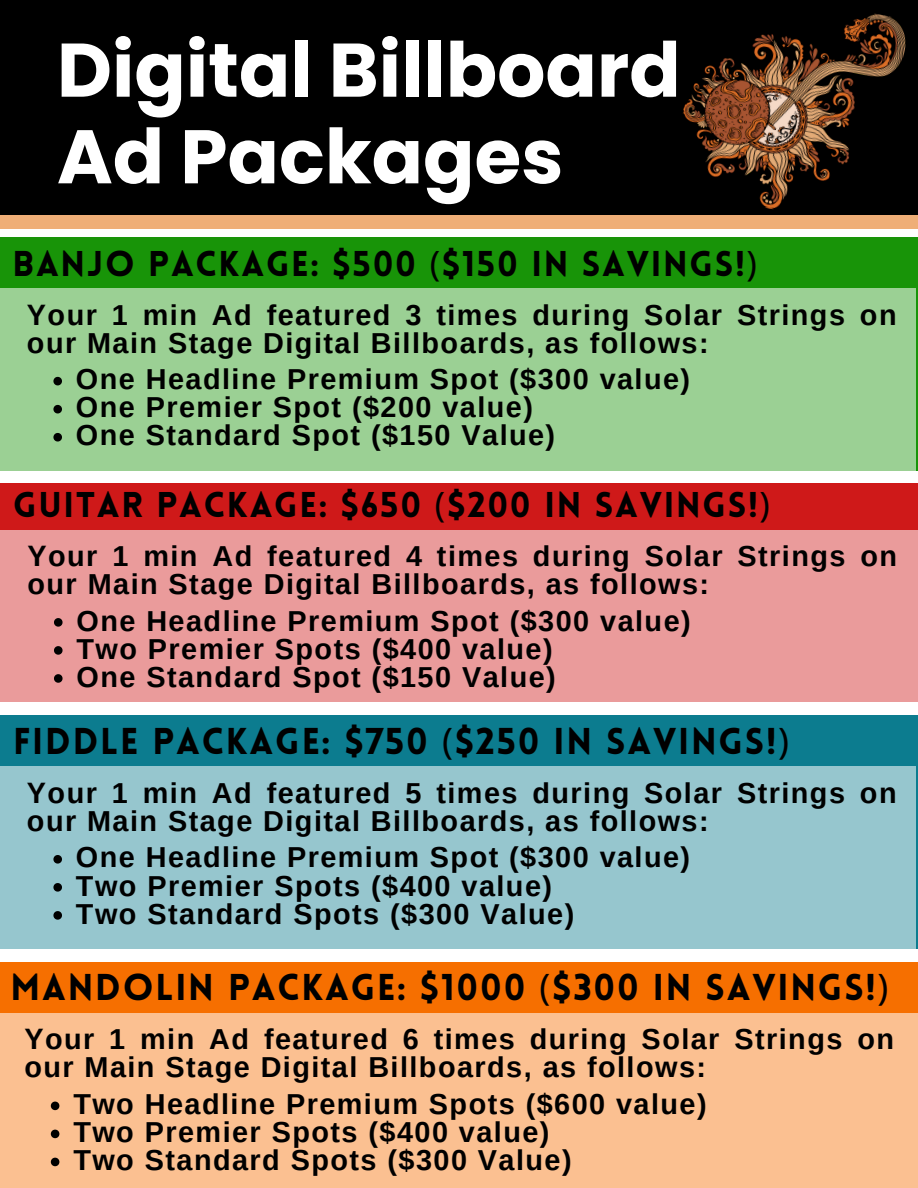
<style>
.page{position:relative;width:918px;height:1188px;background:#fff}
.page>*{position:absolute;margin:0;border:0;box-sizing:border-box;transform-origin:0 0}
.t1{font:700 75.75px "Poppins";color:#fff}
.t2{font:900 36.45px "Lovelo";letter-spacing:.05em;color:#000}
.t3{font:900 34.95px "Lovelo";letter-spacing:.05em;color:#000}
.t4{font:700 28.8px/28px "Arimo";letter-spacing:.05em;color:#000}
.s1{font-family:"Noto Sans";font-weight:400}
</style>
<div class="page">
<div style="left:0;top:141px;width:918px;height:87px;background:#efae77"></div>
<div style="left:0;top:0;width:918px;height:215px;background:#000"></div>
<img style="left:682px;top:13px;width:224px;height:197px">
<div style="left:0;top:237px;width:918px;height:234px;background:#189408"></div>
<div style="left:0;top:289px;width:916px;height:182px;background:#9bd094"></div>
<svg style="left:53px;top:377px;width:9px;height:8px"></svg>
<svg style="left:53px;top:405px;width:9px;height:8px"></svg>
<svg style="left:53px;top:433px;width:9px;height:9px"></svg>
<div style="left:0;top:484px;width:918px;height:218px;background:#cf1919"></div>
<div style="left:0;top:530px;width:918px;height:172px;background:#ea9b9b"></div>
<svg style="left:54px;top:618px;width:9px;height:9px"></svg>
<svg style="left:54px;top:646px;width:9px;height:9px"></svg>
<svg style="left:54px;top:674px;width:9px;height:9px"></svg>
<div style="left:0;top:716px;width:918px;height:233px;background:#0c7c8f"></div>
<div style="left:0;top:767px;width:916px;height:182px;background:#96c6ce"></div>
<svg style="left:53px;top:855px;width:9px;height:9px"></svg>
<svg style="left:53px;top:883px;width:9px;height:9px"></svg>
<svg style="left:53px;top:911px;width:9px;height:9px"></svg>
<div style="left:0;top:962px;width:918px;height:226px;background:#f66f00"></div>
<div style="left:0;top:1013px;width:918px;height:175px;background:#fbc091"></div>
<svg style="left:51px;top:1102px;width:8px;height:8px"></svg>
<svg style="left:51px;top:1130px;width:8px;height:8px"></svg>
<svg style="left:51px;top:1158px;width:8px;height:8px"></svg>
<p class="t1" style="left:57px;top:17px;width:625px">Digital Billboard</p>
<p class="t1" style="left:57px;top:104px;width:508px">Ad Packages</p>
<p class="t3" style="left:13px;top:249px;width:746px">BANJO PACKAGE: $500 <span class="s1">(</span>$150 IN SAVINGS!<span class="s1">)</span></p>
<p class="t4" style="left:27px;top:301px;width:871px">Your 1 min Ad featured 3 times during Solar Strings on our Main Stage Digital Billboards, as follows:</p>
<p class="t4" style="left:76px;top:365px;width:616px">One Headline Premium Spot ($300 value)</p>
<p class="t4" style="left:76px;top:393px;width:459px">One Premier Spot ($200 value)</p>
<p class="t4" style="left:76px;top:421px;width:481px">One Standard Spot ($150 Value)</p>
<p class="t3" style="left:13px;top:491px;width:759px">GUITAR PACKAGE: $650 <span class="s1">(</span>$200 IN SAVINGS!<span class="s1">)</span></p>
<p class="t4" style="left:27px;top:542px;width:871px">Your 1 min Ad featured 4 times during Solar Strings on our Main Stage Digital Billboards, as follows:</p>
<p class="t4" style="left:77px;top:607px;width:616px">One Headline Premium Spot ($300 value)</p>
<p class="t4" style="left:77px;top:635px;width:478px">Two Premier Spots ($400 value)</p>
<p class="t4" style="left:77px;top:663px;width:481px">One Standard Spot ($150 Value)</p>
<p class="t2" style="left:13px;top:726px;width:777px">FIDDLE PACKAGE: $750 <span class="s1">(</span>$250 IN SAVINGS!<span class="s1">)</span></p>
<p class="t4" style="left:27px;top:779px;width:871px">Your 1 min Ad featured 5 times during Solar Strings on our Main Stage Digital Billboards, as follows:</p>
<p class="t4" style="left:76px;top:843px;width:616px">One Headline Premium Spot ($300 value)</p>
<p class="t4" style="left:76px;top:871px;width:478px">Two Premier Spots ($400 value)</p>
<p class="t4" style="left:76px;top:900px;width:500px">Two Standard Spots ($300 Value)</p>
<p class="t2" style="left:10px;top:973px;width:879px">MANDOLIN PACKAGE: $1000 <span class="s1">(</span>$300 IN SAVINGS!<span class="s1">)</span></p>
<p class="t4" style="left:24px;top:1025px;width:871px">Your 1 min Ad featured 6 times during Solar Strings on our Main Stage Digital Billboards, as follows:</p>
<p class="t4" style="left:73px;top:1090px;width:635px">Two Headline Premium Spots ($600 value)</p>
<p class="t4" style="left:73px;top:1118px;width:478px">Two Premier Spots ($400 value)</p>
<p class="t4" style="left:73px;top:1146px;width:500px">Two Standard Spots ($300 Value)</p>
</div>
